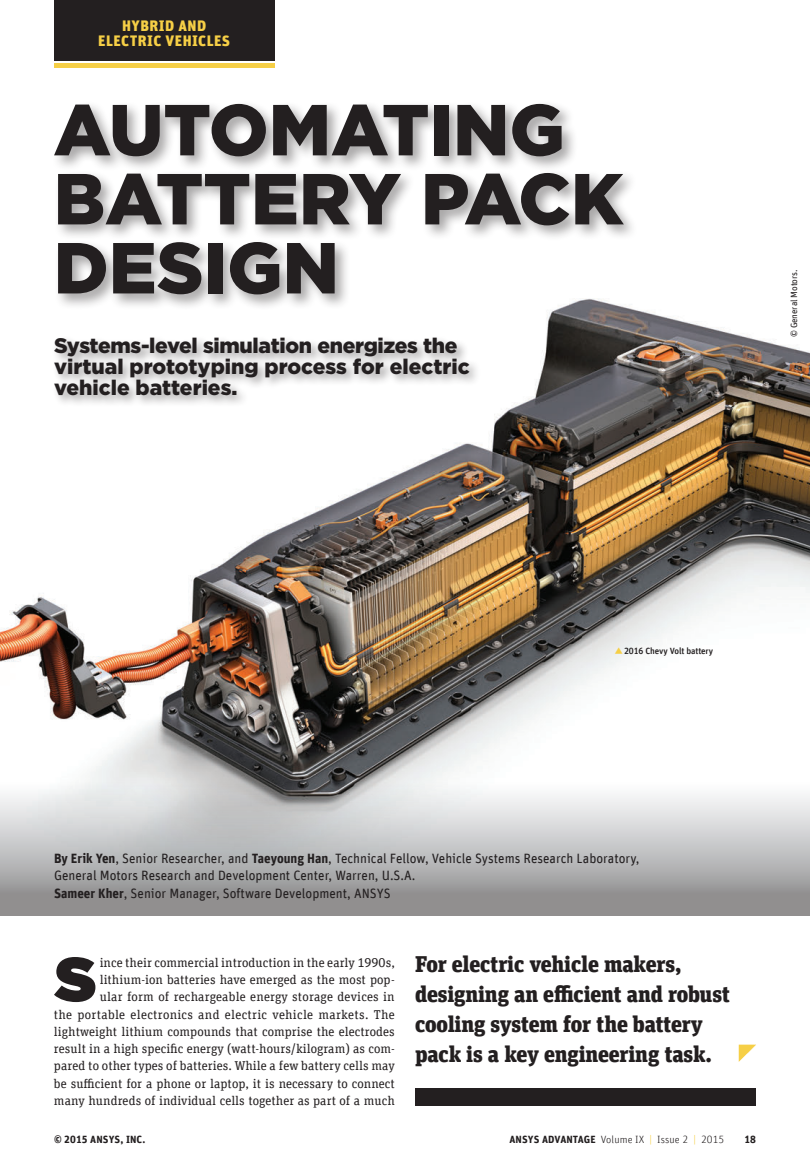
<style>
.page{position:relative;width:810px;height:1170px;background:#fff}
.page>*{position:absolute;margin:0;border:0;box-sizing:border-box;transform-origin:0 0}
.S_W_Headline{font:900 72px/69px "Gotham";color:#231f20}
.Body_Copy___Par_1{font:900 62.1px "Gotham";color:#231f20}
.Pull_Quote_1{font:900 22.5px/30px "Unit Slab Offc Pro";letter-spacing:-.01em;color:#231f20}
.t1{font:900 21px/21px "Gotham";letter-spacing:-.01em;color:#231f20}
.t2{font:900 15px/15px "Unit Offc Pro";letter-spacing:.03em;color:#f6cf46;text-align:center}
.Feature_Author{font:13.5px/17.2px "Unit Offc Pro";color:#231f20}
.Body_Copy___Par_1-2{font:12.75px/17.2px "Unit Slab Offc Pro";letter-spacing:.005em;color:#231f20;text-align:right}
.t3{font:300 10.5px "Unit Offc Pro";letter-spacing:.01em;color:#231f20}
.t4{font:700 10.5px "Unit Offc Pro";letter-spacing:.01em;color:#231f20}
.Feature_Caption{font:500 9px "Unit Offc Pro";letter-spacing:-.015em;color:#231f20}
.Feature_Caption-2{font:9px "Unit Offc Pro";letter-spacing:-.015em;color:#231f20}
.s1{font-weight:700}
.s2{color:#f6cf46}
</style>
<div class="page">
<img style="left:0;top:310px;width:810px;height:450px">
<svg style="left:0;top:760px;width:810px;height:155px"></svg>
<div style="left:54px;top:63px;width:220px;height:5px;background:#f6cf46"></div>
<div style="left:54px;top:0;width:220px;height:60px;background:#231f20"></div>
<div style="left:52px;top:100px;width:587px;height:210px;background:#231f20;opacity:.4"></div>
<div style="left:52px;top:335px;width:430px;height:73px;background:#231f20;opacity:.4"></div>
<div style="left:415px;top:1087px;width:341px;height:18px;background:#231f20"></div>
<svg style="left:739px;top:1044px;width:17px;height:17px"></svg>
<svg style="left:615px;top:647px;width:8px;height:6px"></svg>
<p class="t2" style="left:98px;top:17px;width:133px">HYBRID AND<br>ELECTRIC VEHICLES</p>
<p class="S_W_Headline" style="left:54px;top:93px;width:571px">AUTOMATING<br>BATTERY PACK<br>DESIGN</p>
<p class="t1" style="left:54px;top:334px;width:417px">Systems-level simulation energizes the virtual prototyping process for electric vehicle batteries.</p>
<p class="Feature_Caption-2" style="left:788px;top:337px;width:69px;rotate:-90deg">© General Motors.</p>
<p class="Feature_Caption" style="left:624px;top:644px;width:91px">2016 Chevy Volt battery</p>
<p class="Feature_Author" style="left:54px;top:849px;width:587px"><span class="s1">By Erik Yen</span>, Senior Researcher, and <span class="s1">Taeyoung Han</span>, Technical Fellow, Vehicle Systems Research Laboratory,<br>General Motors Research and Development Center, Warren, U.S.A.<br><span class="s1">Sameer Kher</span>, Senior Manager, Software Development, ANSYS</p>
<p class="Body_Copy___Par_1" style="left:55px;top:934px;width:43px">S</p>
<p class="Body_Copy___Par_1-2" style="left:54px;top:953px;width:342px">ince their commercial introduction in the early 1990s, lithium-ion batteries have emerged as the most pop-<br>ular form of rechargeable energy storage devices in<br>the portable electronics and electric vehicle markets. The lightweight lithium compounds that comprise the electrodes result in a high specific energy (watt-hours/kilogram) as com&shy;pared to other types of batteries. While a few battery cells may be sufficient for a phone or laptop, it is necessary to connect many hundreds of individual cells together as part of a much</p>
<p class="Pull_Quote_1" style="left:415px;top:947px;width:316px">For electric vehicle makers, designing an efficient and robust cooling system for the battery pack is a key engineering task.</p>
<p class="t4" style="left:54px;top:1131px;width:93px">© 2015 ANSYS, INC.</p>
<p class="t3" style="left:509px;top:1132px;width:216px"><span class="s1">ANSYS ADVANTAGE</span> Volume IX <span class="s2">|</span> Issue 2 <span class="s2">|</span> 2015</p>
<p class="t4" style="left:744px;top:1131px;width:13px">18</p>
</div>
